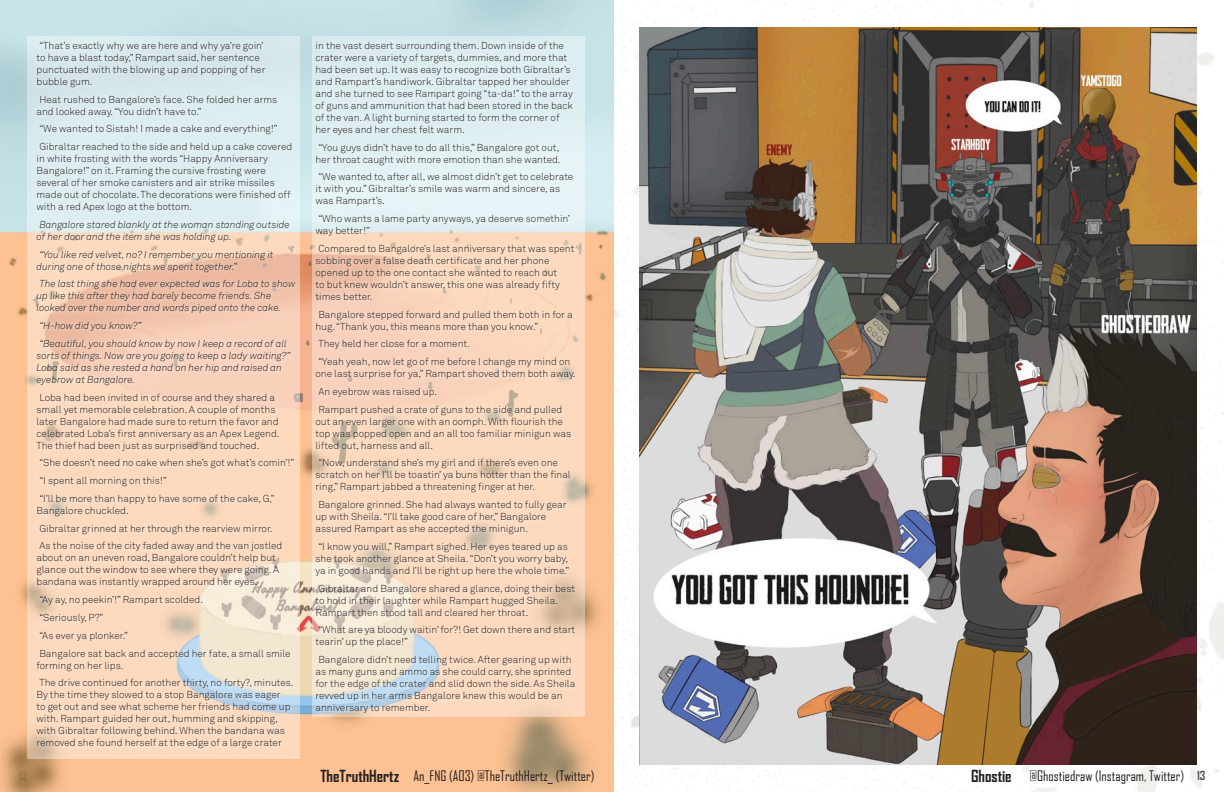
<style>
.page{position:relative;width:1224px;height:792px;background:#fff}
.page>*{position:absolute;margin:0;border:0;box-sizing:border-box;transform-origin:0 0}
.Author_Artist_Name{font:700 16px "Agency FB";color:#231f20}
.Auth_Art_CREDITS{font:14px "Agency FB";color:#231f20}
.WR-_body{font:10px/12px "Akkurat Light Pro";color:#231f20}
.WR-_body-2{font:italic 10px/12px "Akkurat Light Pro";color:#231f20}
.s1{font-weight:700;font-size:12px;color:#535355}
</style>
<div class="page">
<img style="left:0;top:0;width:613px;height:792px">
<svg style="left:27px;top:37px;width:273px;height:722px;background:#f2d9c4"></svg>
<img style="left:639px;top:27px;width:558px;height:738px">
<svg style="left:32px;top:36px;width:268px;height:718px;background:#efddcd"></svg>
<svg style="left:311px;top:36px;width:269px;height:683px;background:#f0dfcf"></svg>
<p class="WR-_body" style="left:36px;top:40px;width:230px">“That’s exactly why we are here and why ya’re goin’ to have a blast today,” Rampart said, her sentence punctuated with the blowing up and popping of her bubble gum.</p>
<p class="WR-_body" style="left:36px;top:93px;width:242px">Heat rushed to Bangalore’s face. She folded her arms and looked away. “You didn’t have to.”</p>
<p class="WR-_body" style="left:39px;top:123px;width:240px">“We wanted to Sistah! I made a cake and everything!”</p>
<p class="WR-_body" style="left:36px;top:141px;width:257px">Gibraltar reached to the side and held up a cake covered in white frosting with the words “Happy Anniversary Bangalore!” on it. Framing the cursive frosting were several of her smoke canisters and air strike missiles made out of chocolate. The decorations were finished off with a red Apex logo at the bottom.</p>
<p class="WR-_body-2" style="left:36px;top:219px;width:255px">Bangalore stared blankly at the woman standing outside of her door and the item she was holding up.</p>
<p class="WR-_body-2" style="left:36px;top:248px;width:239px">“You like red velvet, no? I remember you mentioning it during one of those nights we spent together.”</p>
<p class="WR-_body-2" style="left:36px;top:278px;width:261px">The last thing she had ever expected was for Loba to show up like this after they had barely become friends. She looked over the number and words piped onto the cake.</p>
<p class="WR-_body-2" style="left:39px;top:320px;width:104px">“H-how did you know?”</p>
<p class="WR-_body-2" style="left:36px;top:338px;width:255px">“Beautiful, you should know by now I keep a record of all sorts of things. Now are you going to keep a lady waiting?” Loba said as she rested a hand on her hip and raised an eyebrow at Bangalore.</p>
<p class="WR-_body" style="left:36px;top:391px;width:245px">Loba had been invited in of course and they shared a small yet memorable celebration. A couple of months later Bangalore had made sure to return the favor and celebrated Loba’s first anniversary as an Apex Legend.<br>The thief had been just as surprised and touched.</p>
<p class="WR-_body" style="left:39px;top:457px;width:256px">“She doesn’t need no cake when she’s got what’s comin’!”</p>
<p class="WR-_body" style="left:39px;top:475px;width:129px">“I spent all morning on this!”</p>
<p class="WR-_body" style="left:36px;top:493px;width:240px">“I’ll be more than happy to have some of the cake, G,”<br>Bangalore chuckled.</p>
<p class="WR-_body" style="left:39px;top:522px;width:235px">Gibraltar grinned at her through the rearview mirror.</p>
<p class="WR-_body" style="left:36px;top:540px;width:247px">As the noise of the city faded away and the van jostled about on an uneven road, Bangalore couldn’t help but glance out the window to see where they were going. A bandana was instantly wrapped around her eyes.</p>
<p class="WR-_body" style="left:39px;top:594px;width:165px">“Ay ay, no peekin’!” Rampart scolded.</p>
<p class="WR-_body" style="left:39px;top:612px;width:65px">“Seriously, P?”</p>
<p class="WR-_body" style="left:39px;top:629px;width:90px">“As ever ya plonker.”</p>
<p class="WR-_body" style="left:36px;top:647px;width:256px">Bangalore sat back and accepted her fate, a small smile forming on her lips.</p>
<p class="WR-_body" style="left:36px;top:677px;width:259px">The drive continued for another thirty, no forty?, minutes.<br>By the time they slowed to a stop Bangalore was eager<br>to get out and see what scheme her friends had come up with. Rampart guided her out, humming and skipping, with Gibraltar following behind. When the bandana was removed she found herself at the edge of a large crater</p>
<p class="WR-_body" style="left:316px;top:40px;width:259px">in the vast desert surrounding them. Down inside of the crater were a variety of targets, dummies, and more that had been set up. It was easy to recognize both Gibraltar’s and Rampart’s handiwork. Gibraltar tapped her shoulder and she turned to see Rampart going “ta-da!” to the array of guns and ammunition that had been stored in the back of the van. A light burning started to form the corner of her eyes and her chest felt warm.</p>
<p class="WR-_body" style="left:316px;top:141px;width:247px">“You guys didn’t have to do all this,” Bangalore got out, her throat caught with more emotion than she wanted.</p>
<p class="WR-_body" style="left:316px;top:171px;width:259px">“We wanted to, after all, we almost didn’t get to celebrate it with you.” Gibraltar’s smile was warm and sincere, as was Rampart’s.</p>
<p class="WR-_body" style="left:316px;top:213px;width:256px">“Who wants a lame party anyways, ya deserve somethin’ way better!”</p>
<p class="WR-_body" style="left:316px;top:243px;width:260px">Compared to Bangalore’s last anniversary that was spent sobbing over a false death certificate and her phone opened up to the one contact she wanted to reach out<br>to but knew wouldn’t answer, this one was already fifty times better.</p>
<p class="WR-_body" style="left:316px;top:308px;width:259px">Bangalore stepped forward and pulled them both in for a hug. “Thank you, this means more than you know.”</p>
<p class="WR-_body" style="left:318px;top:338px;width:153px">They held her close for a moment.</p>
<p class="WR-_body" style="left:316px;top:356px;width:262px">“Yeah yeah, now let go of me before I change my mind on one last surprise for ya,” Rampart shoved them both away.</p>
<p class="WR-_body" style="left:318px;top:386px;width:120px">An eyebrow was raised up.</p>
<p class="WR-_body" style="left:316px;top:403px;width:257px">Rampart pushed a crate of guns to the side and pulled out an even larger one with an oomph. With flourish the top was popped open and an all too familiar minigun was lifted out, harness and all.</p>
<p class="WR-_body" style="left:316px;top:457px;width:257px">“Now, understand she’s my girl and if there’s even one scratch on her I’ll be toastin’ ya buns hotter than the final ring,” Rampart jabbed a threatening finger at her.</p>
<p class="WR-_body" style="left:316px;top:499px;width:253px">Bangalore grinned. She had always wanted to fully gear up with Sheila. “I’ll take good care of her,” Bangalore assured Rampart as she accepted the minigun.</p>
<p class="WR-_body" style="left:316px;top:541px;width:255px">“I know you will,” Rampart sighed. Her eyes teared up as she took another glance at Sheila. “Don’t you worry baby, ya in good hands and I’ll be right up here the whole time.”</p>
<p class="WR-_body" style="left:316px;top:582px;width:261px">Gibraltar and Bangalore shared a glance, doing their best to hold in their laughter while Rampart hugged Sheila.<br>Rampart then stood tall and cleared her throat.</p>
<p class="WR-_body" style="left:316px;top:624px;width:261px">“What are ya bloody waitin’ for?! Get down there and start tearin’ up the place!”</p>
<p class="WR-_body" style="left:316px;top:654px;width:261px">Bangalore didn’t need telling twice. After gearing up with as many guns and ammo as she could carry, she sprinted for the edge of the crater and slid down the side. As Sheila revved up in her arms Bangalore knew this would be an anniversary to remember.</p>
<p class="Author_Artist_Name" style="left:320px;top:766px;width:80px">TheTruthHertz</p>
<p class="Auth_Art_CREDITS" style="left:414px;top:768px;width:182px">An_FNG (AO3) @TheTruthHertz_ (Twitter)</p>
<p class="Author_Artist_Name" style="left:971px;top:766px;width:42px">Ghostie</p>
<p class="Auth_Art_CREDITS" style="left:1029px;top:767px;width:178px">@Ghostiedraw (Instagram, Twitter) <span class="s1">13</span></p>
</div>
